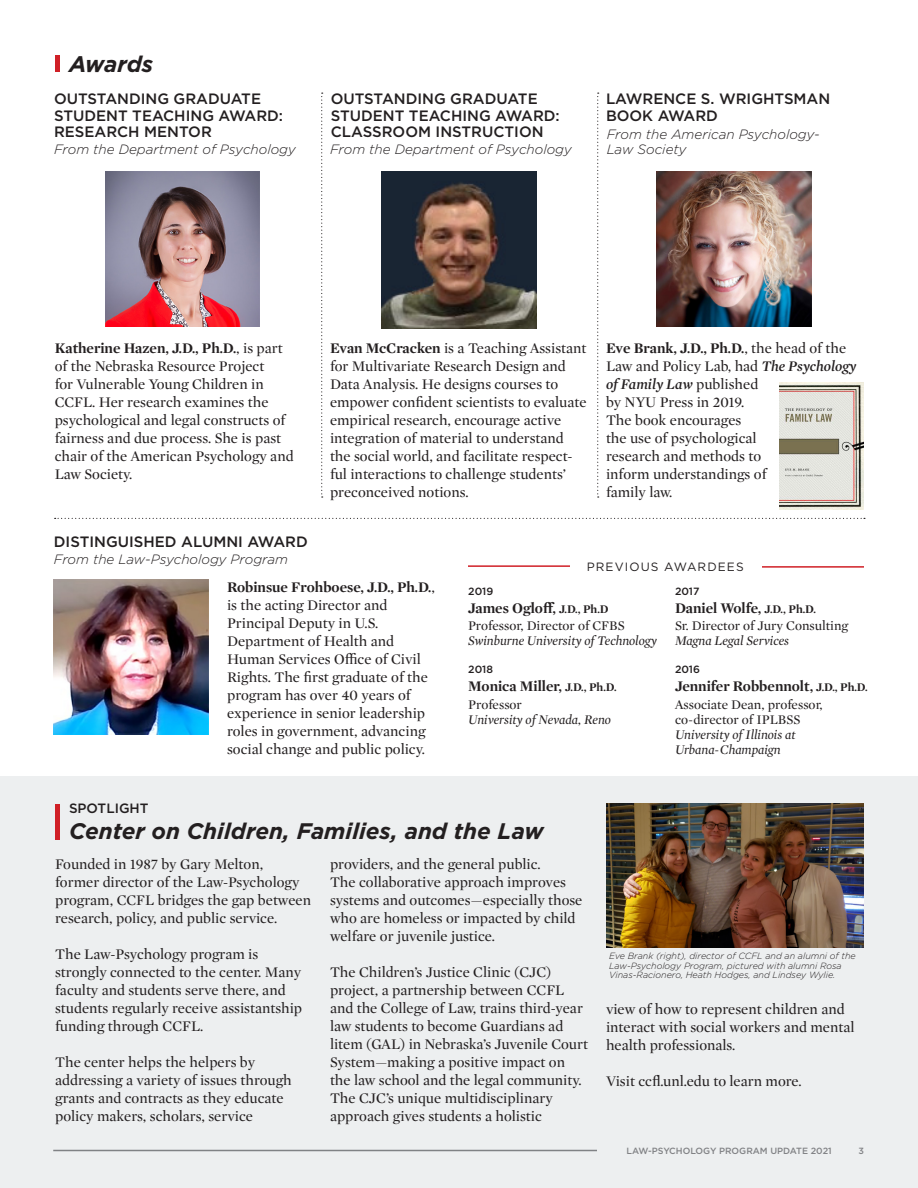
<style>
.page{position:relative;width:918px;height:1188px;background:#fff}
.page>*{position:absolute;margin:0;border:0;box-sizing:border-box;transform-origin:0 0}
.Heading_Style_1{font:italic 700 22.5px "Gotham";color:#231f20}
.Mercury_10{font:15px/18px "Mercury Display";color:#231f20}
.Subhead_1{font:500 15px/16.5px "Gotham";color:#231f20}
.t1{font:700 15px "Mercury Display";color:#231f20}
.t2{font:italic 300 13.5px "Gotham";color:#231f20}
.t3{font:13.5px/15px "Mercury Display";color:#231f20}
.t4{font:italic 13.5px "Mercury Display";color:#231f20}
.Subhead_1-2{font:500 13.5px "Gotham";color:#231f20}
.t5{font:12px "Gotham";letter-spacing:.09em;color:#231f20}
.t6{font:500 10.5px "Gotham";color:#231f20}
.t7{font:italic 300 9px/9.8px "Gotham";color:#231f20}
.t8{font:500 9px "Gotham";color:#818285}
.s1{font-weight:700}
.s2{font-weight:600;font-style:italic}
.s3{font-size:12px}
.s4{font-style:italic}
</style>
<div class="page">
<div style="left:0;top:777px;width:918px;height:411px;background:#edeff0"></div>
<svg style="left:321px;top:93px;width:2px;height:405px"></svg>
<svg style="left:597px;top:93px;width:2px;height:405px"></svg>
<div style="left:55px;top:56px;width:5px;height:16px;background:#d02027"></div>
<div style="left:55px;top:804px;width:5px;height:36px;background:#d02027"></div>
<img style="left:105px;top:172px;width:155px;height:154px">
<img style="left:657px;top:172px;width:155px;height:154px">
<img style="left:54px;top:580px;width:155px;height:155px">
<img style="left:779px;top:382px;width:85px;height:128px">
<hr style="left:53px;top:1150px;width:544px;height:1px;background:#808285">
<svg style="left:55px;top:518px;width:810px;height:1px"></svg>
<hr style="left:468px;top:565px;width:102px;height:2px;background:#d02027">
<hr style="left:762px;top:566px;width:102px;height:2px;background:#d02027">
<img style="left:606px;top:804px;width:258px;height:144px">
<img style="left:381px;top:172px;width:156px;height:157px">
<p class="Heading_Style_1" style="left:69px;top:49px;width:86px">Awards</p>
<p class="Subhead_1" style="left:54px;top:91px;width:231px">OUTSTANDING GRADUATE<br>STUDENT TEACHING AWARD:<br>RESEARCH MENTOR</p>
<p class="Subhead_1" style="left:331px;top:91px;width:231px">OUTSTANDING GRADUATE<br>STUDENT TEACHING AWARD:<br>CLASSROOM INSTRUCTION</p>
<p class="t2" style="left:54px;top:141px;width:243px">From the Department of Psychology</p>
<p class="t2" style="left:330px;top:141px;width:243px">From the Department of Psychology</p>
<p class="Subhead_1" style="left:606px;top:91px;width:226px">LAWRENCE S. WRIGHTSMAN<br>BOOK AWARD</p>
<p class="t2" style="left:607px;top:125px;width:215px">From the American Psychology-</p>
<p class="t2" style="left:607px;top:140px;width:81px">Law Society</p>
<p class="Mercury_10" style="left:55px;top:339px;width:240px"><span class="s1">Katherine Hazen, J.D., Ph.D.</span>, is part of the Nebraska Resource Project<br>for Vulnerable Young Children in<br>CCFL. Her research examines the psychological and legal constructs of fairness and due process. She is past chair of the American Psychology and<br>Law Society.</p>
<p class="Subhead_1" style="left:54px;top:533px;width:255px">DISTINGUISHED ALUMNI AWARD</p>
<p class="Mercury_10" style="left:330px;top:339px;width:258px"><span class="s1">Evan McCracken</span> is a Teaching Assistant for Multivariate Research Design and Data Analysis. He designs courses to empower confident scientists to evaluate empirical research, encourage active integration of material to understand the social world, and facilitate respect&shy;ful interactions to challenge students’ preconceived notions.</p>
<p class="Mercury_10" style="left:606px;top:339px;width:252px"><span class="s1">Eve Brank, J.D., Ph.D.</span>, the head of the<br>Law and Policy Lab, had <span class="s2">The Psychology of Family Law</span> published<br>by NYU Press in 2019.<br>The book encourages<br>the use of psychological<br>research and methods to<br>inform understandings of<br>family law.</p>
<p class="t2" style="left:54px;top:551px;width:236px">From the Law-Psychology Program</p>
<p class="Subhead_1-2" style="left:69px;top:799px;width:81px">SPOTLIGHT</p>
<p class="Mercury_10" style="left:227px;top:577px;width:209px"><span class="s1">Robinsue Frohboese, J.D., Ph.D.</span>, is the acting Director and<br>Principal Deputy in U.S.<br>Department of Health and<br>Human Services Office of Civil<br>Rights. The first graduate of the program has over 40 years of experience in senior leadership roles in government, advancing social change and public policy.</p>
<p class="t5" style="left:587px;top:559px;width:158px">PREVIOUS AWARDEES</p>
<p class="t6" style="left:468px;top:585px;width:27px">2019</p>
<p class="t1" style="left:468px;top:598px;width:142px">James Ogloff, <span class="s3">J.D., Ph.D</span></p>
<p class="t6" style="left:675px;top:585px;width:26px">2017</p>
<p class="t1" style="left:675px;top:598px;width:142px">Daniel Wolfe, <span class="s3">J.D., Ph.D.</span></p>
<p class="t3" style="left:468px;top:618px;width:158px">Professor, Director of CFBS</p>
<p class="t4" style="left:468px;top:631px;width:190px">Swinburne University of Technology</p>
<p class="t3" style="left:675px;top:618px;width:175px">Sr. Director of Jury Consulting<br><span class="s4">Magna Legal Services</span></p>
<p class="t6" style="left:468px;top:663px;width:26px">2018</p>
<p class="t1" style="left:468px;top:675px;width:150px">Monica Miller, <span class="s3">J.D., Ph.D.</span></p>
<p class="t6" style="left:675px;top:663px;width:27px">2016</p>
<p class="t1" style="left:675px;top:675px;width:194px">Jennifer Robbennolt, <span class="s3">J.D., Ph.D.</span></p>
<p class="t3" style="left:468px;top:696px;width:55px">Professor</p>
<p class="t4" style="left:468px;top:710px;width:144px">University of Nevada, Reno</p>
<p class="t3" style="left:675px;top:696px;width:149px">Associate Dean, professor, co-director of IPLBSS</p>
<p class="t4" style="left:675px;top:725px;width:122px">University of Illinois at</p>
<p class="t4" style="left:675px;top:740px;width:107px">Urbana-Champaign</p>
<p class="Heading_Style_1" style="left:69px;top:816px;width:476px">Center on Children, Families, and the Law</p>
<p class="Mercury_10" style="left:55px;top:855px;width:257px">Founded in 1987 by Gary Melton,<br>former director of the Law-Psychology program, CCFL bridges the gap between research, policy, and public service.</p>
<p class="Mercury_10" style="left:55px;top:945px;width:249px">The Law-Psychology program is strongly connected to the center. Many faculty and students serve there, and students regularly receive assistantship funding through CCFL.</p>
<p class="Mercury_10" style="left:55px;top:1053px;width:238px">The center helps the helpers by addressing a variety of issues through grants and contracts as they educate policy makers, scholars, service</p>
<p class="Mercury_10" style="left:330px;top:855px;width:254px">providers, and the general public.<br>The collaborative approach improves systems and outcomes—especially those who are homeless or impacted by child welfare or juvenile justice.</p>
<p class="Mercury_10" style="left:330px;top:963px;width:259px">The Children’s Justice Clinic (CJC) project, a partnership between CCFL and the College of Law, trains third-year law students to become Guardians ad litem (GAL) in Nebraska’s Juvenile Court System—making a positive impact on the law school and the legal community.<br>The CJC’s unique multidisciplinary approach gives students a holistic</p>
<p class="t7" style="left:609px;top:951px;width:248px">Eve Brank (right), director of CCFL and an alumni of the<br>Law-Psychology Program, pictured with alumni Rosa<br>Vinas-Racionero, Heath Hodges, and Lindsey Wylie.</p>
<p class="Mercury_10" style="left:606px;top:1000px;width:250px">view of how to represent children and interact with social workers and mental health professionals.</p>
<p class="Mercury_10" style="left:606px;top:1072px;width:197px">Visit ccfl.unl.edu to learn more.</p>
<p class="t8" style="left:627px;top:1145px;width:207px">LAW-PSYCHOLOGY PROGRAM UPDATE 2021</p>
<p class="t8" style="left:858px;top:1145px;width:7px">3</p>
</div>
